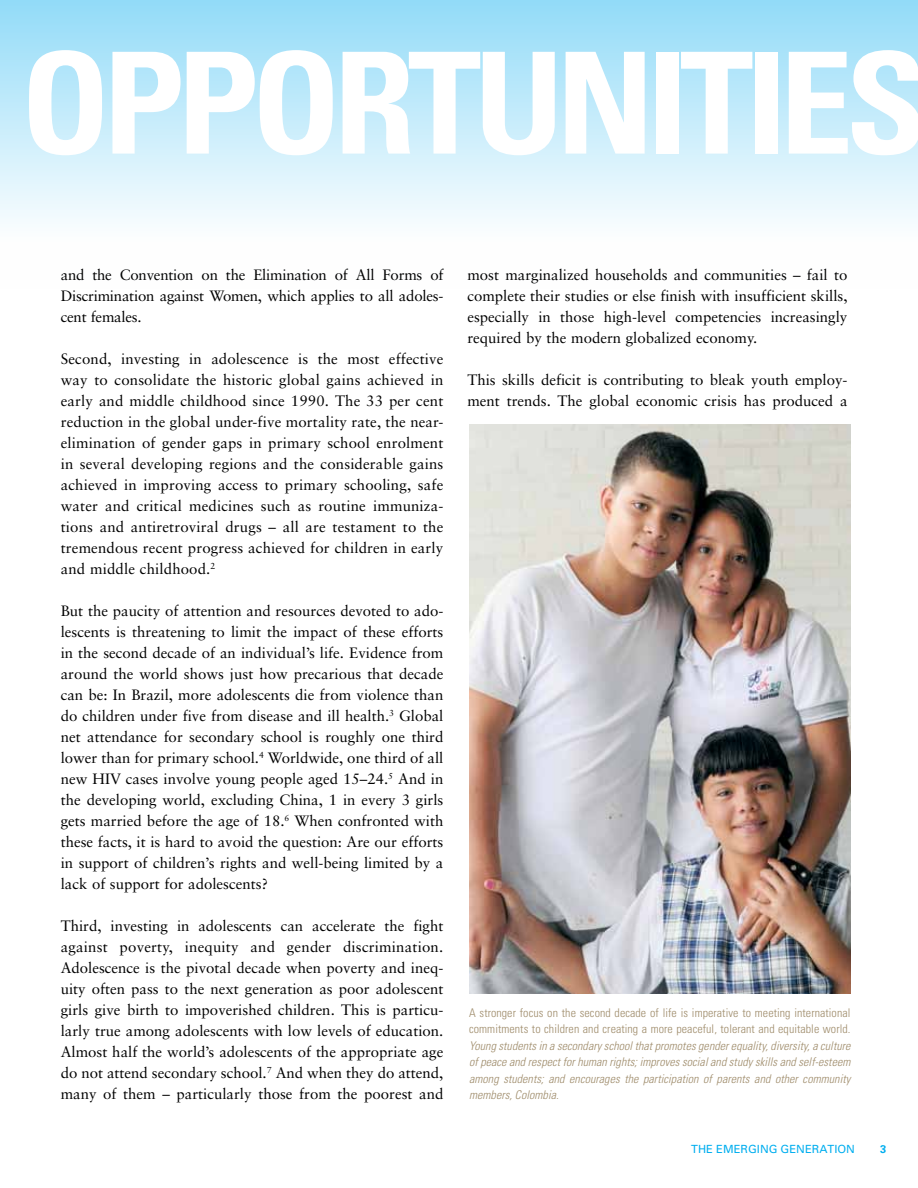
<style>
.page{position:relative;width:918px;height:1188px;background:#fff}
.page>*{position:absolute;margin:0;border:0;box-sizing:border-box;transform-origin:0 0}
.t1{font:700 condensed 141px "Univers";letter-spacing:-.05em;color:#fff;scale:1.04 1}
.t2{font:15px/21px "Sabon";color:#000;text-align:justify}
.t3{font:italic 300 condensed 12px/16.5px "Univers";letter-spacing:.005em;color:#9f8c6b;text-align:justify}
.t4{font:300 condensed 12px/16.5px "Univers";letter-spacing:.005em;color:#9f8c6b}
.t5{font:11.25px "Univers";color:#00aeef}
.t6{font:700 11.25px "Univers";color:#00aeef}
</style>
<div class="page">
<img style="left:469px;top:424px;width:381px;height:570px">
<div style="left:0;top:0;width:918px;height:289px;background:linear-gradient(to bottom,#94dcf8,#fff)"></div>
<h1 class="t1" style="left:21px;top:17px;width:873px">OPPORTUNITIES</h1>
<p class="t2" style="left:61px;top:264px;width:384px">and the Convention on the Elimination of All Forms of Discrimination against Women, which applies to all adoles&shy;cent females.</p>
<p class="t2" style="left:61px;top:348px;width:384px">Second, investing in adolescence is the most effective way to consolidate the historic global gains achieved in early and middle childhood since 1990. The 33 per cent reduction in the global under-five mortality rate, the near&shy;elimination of gender gaps in primary school enrolment in several developing regions and the considerable gains achieved in improving access to primary schooling, safe water and critical medicines such as routine immuniza&shy;tions and antiretroviral drugs – all are testament to the tremendous recent progress achieved for children in early and middle childhood.<sup>2</sup></p>
<p class="t2" style="left:61px;top:600px;width:384px">But the paucity of attention and resources devoted to ado&shy;lescents is threatening to limit the impact of these efforts in the second decade of an individual’s life. Evidence from around the world shows just how precarious that decade can be: In Brazil, more adolescents die from violence than do children under five from disease and ill health.<sup>3</sup> Global net attendance for secondary school is roughly one third lower than for primary school.<sup>4</sup> Worldwide, one third of all new HIV cases involve young people aged 15–24.<sup>5</sup> And in the developing world, excluding China, 1 in every 3 girls gets married before the age of 18.<sup>6</sup> When confronted with these facts, it is hard to avoid the question: Are our efforts in support of children’s rights and well-being limited by a lack of support for adolescents?</p>
<p class="t2" style="left:61px;top:915px;width:384px">Third, investing in adolescents can accelerate the fight against poverty, inequity and gender discrimination.<br>Adolescence is the pivotal decade when poverty and ineq&shy;uity often pass to the next generation as poor adolescent girls give birth to impoverished children. This is particu&shy;larly true among adolescents with low levels of education.<br>Almost half the world’s adolescents of the appropriate age do not attend secondary school.<sup>7</sup> And when they do attend, many of them – particularly those from the poorest and</p>
<p class="t2" style="left:467px;top:264px;width:382px">most marginalized households and communities – fail to complete their studies or else finish with insufficient skills, especially in those high-level competencies increasingly required by the modern globalized economy.</p>
<p class="t2" style="left:467px;top:369px;width:382px">This skills deficit is contributing to bleak youth employ&shy;ment trends. The global economic crisis has produced a</p>
<p class="t4" style="left:469px;top:1004px;width:383px">A stronger focus on the second decade of life is imperative to meeting international commitments to children and creating a more peaceful, tolerant and equitable world.</p>
<p class="t3" style="left:469px;top:1037px;width:383px">Young students in a secondary school that promotes gender equality, diversity, a culture of peace and respect for human rights; improves social and study skills and self-esteem among students; and encourages the participation of parents and other community members, Colombia.</p>
<p class="t5" style="left:691px;top:1142px;width:8px">THE</p>
<p class="t5" style="left:716px;top:1142px;width:9px">EMERGING</p>
<p class="t5" style="left:781px;top:1142px;width:9px">GENERATION</p>
<p class="t6" style="left:880px;top:1142px;width:8px">3</p>
</div>
